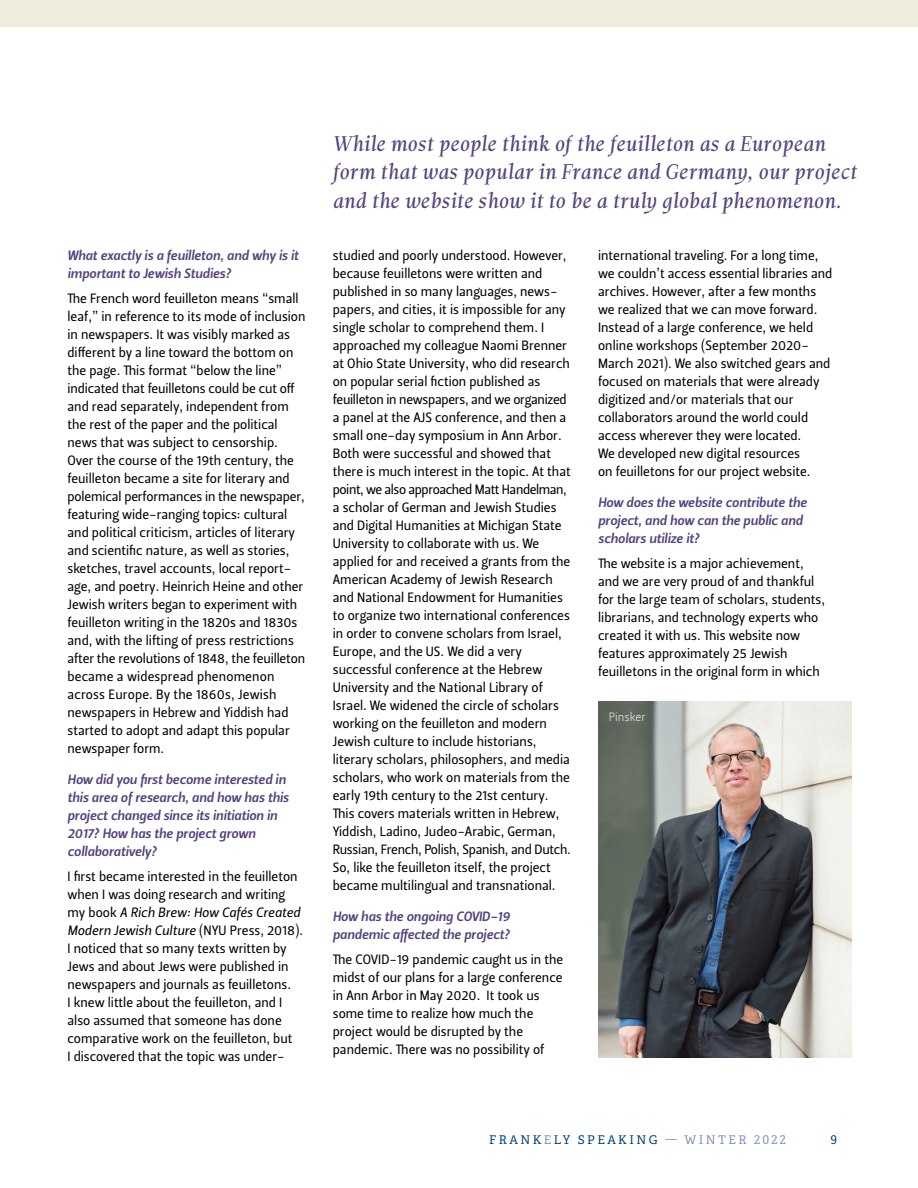
<style>
.page{position:relative;width:918px;height:1188px;background:#fff}
.page>*{position:absolute;margin:0;border:0;box-sizing:border-box;transform-origin:0 0}
.t1{font:21.15px/28.2px "Leitura Italic 2";color:#55437e}
.t2{font:13.5px/18px "Leitura Sans Grot 2";color:#000}
.t3{font:13.5px/18px "Leitura Sans Italic 3";color:#55437e}
.t4{font:13.5px/18px "Leitura Sans Italic 2";color:#000}
.t5{font:12px "Adelle";letter-spacing:.2em;color:#00417a}
.t6{font:12px "Leitura Sans Grot 1";color:#fff}
.s1{font-family:"Leitura Sans Grot 2"}
.s2{color:#8490c8}
</style>
<div class="page">
<div style="left:0;top:0;width:918px;height:27px;background:#eeecda"></div>
<img style="left:598px;top:702px;width:254px;height:355px">
<p class="t3" style="left:68px;top:247px;width:233px">What exactly is a feuilleton, and why is it important to Jewish Studies?</p>
<p class="t2" style="left:68px;top:289px;width:240px">The French word feuilleton means “small leaf,” in reference to its mode of inclusion in newspapers. It was visibly marked as different by a line toward the bottom on the page. This format “below the line” indicated that feuilletons could be cut off and read separately, independent from the rest of the paper and the political news that was subject to censorship.<br>Over the course of the 19th century, the feuilleton became a site for literary and polemical performances in the newspaper, featuring wide-ranging topics: cultural and political criticism, articles of literary and scientific nature, as well as stories, sketches, travel accounts, local report&shy;age, and poetry. Heinrich Heine and other Jewish writers began to experiment with feuilleton writing in the 1820s and 1830s and, with the lifting of press restrictions after the revolutions of 1848, the feuilleton became a widespread phenomenon across Europe. By the 1860s, Jewish newspapers in Hebrew and Yiddish had started to adopt and adapt this popular newspaper form.</p>
<p class="t3" style="left:68px;top:771px;width:223px">How did you first become interested in this area of research, and how has this project changed since its initiation in 2017? How has the project grown collaboratively?</p>
<p class="t2" style="left:68px;top:868px;width:232px">I first became interested in the feuilleton when I was doing research and writing</p>
<p class="t4" style="left:68px;top:904px;width:237px"><span class="s1">my book</span> A Rich Brew: How Cafés Created<br>Modern Jewish Culture <span class="s1">(NYU Press, 2018).</span></p>
<p class="t2" style="left:68px;top:940px;width:227px">I noticed that so many texts written by Jews and about Jews were published in newspapers and journals as feuilletons.<br>I knew little about the feuilleton, and I also assumed that someone has done comparative work on the feuilleton, but I discovered that the topic was under-</p>
<h1 class="t1" style="left:333px;top:130px;width:526px">While most people think of the feuilleton as a European form that was popular in France and Germany, our project and the website show it to be a truly global phenomenon.</h1>
<p class="t2" style="left:333px;top:247px;width:240px">studied and poorly understood. However, because feuilletons were written and published in so many languages, news&shy;papers, and cities, it is impossible for any single scholar to comprehend them. I approached my colleague Naomi Brenner at Ohio State University, who did research on popular serial fiction published as feuilleton in newspapers, and we organized a panel at the AJS conference, and then a small one-day symposium in Ann Arbor.<br>Both were successful and showed that there is much interest in the topic. At that point, we also approached Matt Handelman, a scholar of German and Jewish Studies and Digital Humanities at Michigan State University to collaborate with us. We applied for and received a grants from the American Academy of Jewish Research and National Endowment for Humanities to organize two international conferences in order to convene scholars from Israel, Europe, and the US. We did a very successful conference at the Hebrew University and the National Library of Israel. We widened the circle of scholars working on the feuilleton and modern Jewish culture to include historians, literary scholars, philosophers, and media scholars, who work on materials from the early 19th century to the 21st century.<br>This covers materials written in Hebrew, Yiddish, Ladino, Judeo-Arabic, German, Russian, French, Polish, Spanish, and Dutch.<br>So, like the feuilleton itself, the project became multilingual and transnational.</p>
<p class="t3" style="left:333px;top:908px;width:179px">How has the ongoing COVID-19 pandemic affected the project?</p>
<p class="t2" style="left:333px;top:951px;width:232px">The COVID-19 pandemic caught us in the midst of our plans for a large conference in Ann Arbor in May 2020. It took us some time to realize how much the project would be disrupted by the pandemic. There was no possibility of</p>
<p class="t2" style="left:598px;top:246px;width:236px">international traveling. For a long time, we couldn’t access essential libraries and archives. However, after a few months we realized that we can move forward.<br>Instead of a large conference, we held online workshops (September 2020- March 2021). We also switched gears and focused on materials that were already digitized and/or materials that our collaborators around the world could access wherever they were located.<br>We developed new digital resources<br>on feuilletons for our project website.</p>
<p class="t3" style="left:598px;top:494px;width:210px">How does the website contribute the project, and how can the public and scholars utilize it?</p>
<p class="t2" style="left:598px;top:555px;width:229px">The website is a major achievement, and we are very proud of and thankful for the large team of scholars, students, librarians, and technology experts who created it with us. This website now features approximately 25 Jewish feuilletons in the original form in which</p>
<p class="t6" style="left:609px;top:710px;width:38px">Pinsker</p>
<p class="t5" style="left:489px;top:1132px;width:298px">FRANK<span class="s2">E</span>LY SPEAKING <span class="s2">— WINTER 2022</span></p>
<p class="t5" style="left:830px;top:1132px;width:8px">9</p>
</div>
